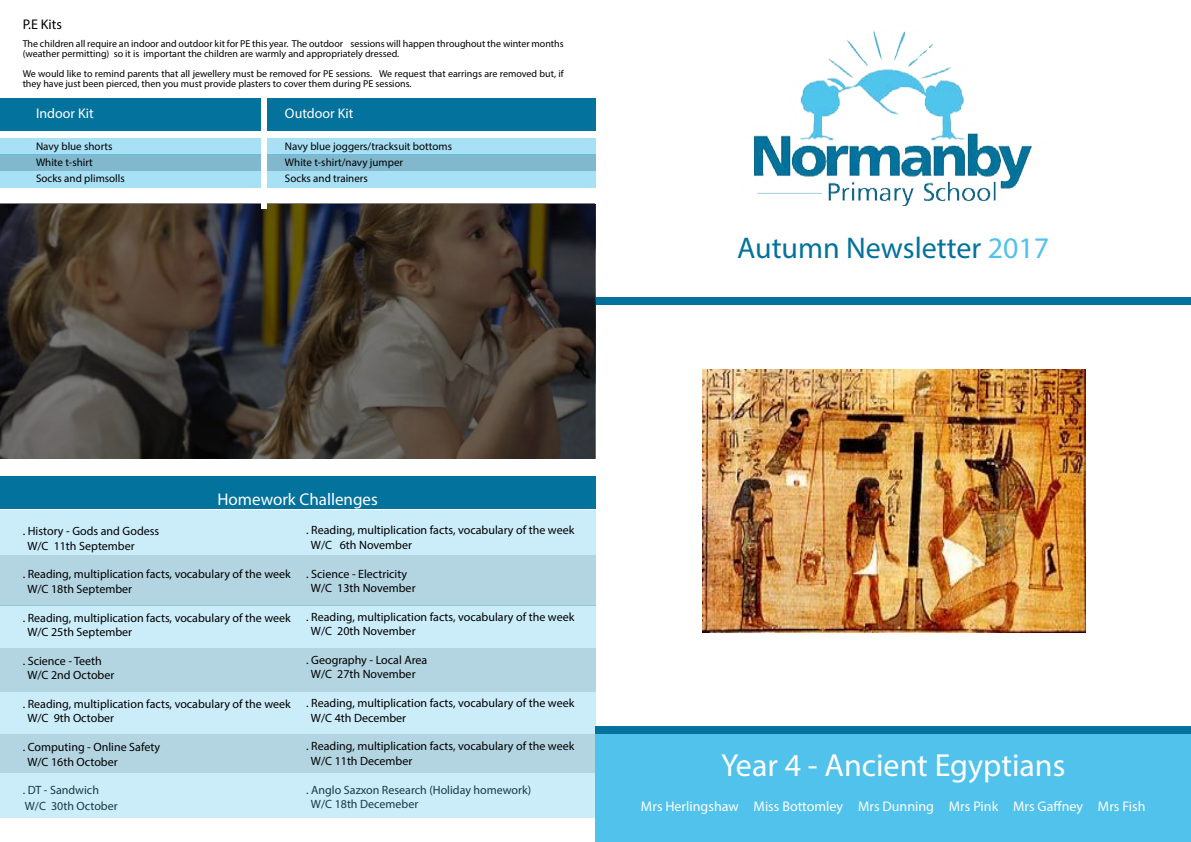
<style>
.page{position:relative;width:1191px;height:842px;background:#fff}
.page>*{position:absolute;margin:0;border:0;box-sizing:border-box;transform-origin:0 0}
.t1{font:32px "Myriad Pro";color:#fff}
.t2{font:30px "Myriad Pro";color:#03729d}
.t3{font:17px "Myriad Pro";color:#fff}
.t4{font:14px "Myriad Pro";color:#fff}
.t5{font:14px "Myriad Pro";color:#000}
.t6{font:12px/14.4px "Myriad Pro";color:#000}
.t7{font:11px/16px "Myriad Pro";color:#000}
.t8{font:10px/10px "Myriad Pro";color:#000}
.s1{color:#51c2eb}
</style>
<div class="page">
<div style="left:0;top:734px;width:595px;height:38px;background:#b3d4e1"></div>
<div style="left:0;top:692px;width:595px;height:42px;background:#cbecf9"></div>
<div style="left:0;top:648px;width:595px;height:44px;background:#b3d4e1"></div>
<div style="left:0;top:605px;width:595px;height:43px;background:#cbecf9"></div>
<div style="left:0;top:555px;width:595px;height:50px;background:#b3d4e1"></div>
<div style="left:0;top:510px;width:595px;height:45px;background:#cbecf9"></div>
<img style="left:753px;top:30px;width:279px;height:177px">
<div style="left:595px;top:726px;width:596px;height:116px;background:#51c2eb"></div>
<div style="left:595px;top:726px;width:596px;height:8px;background:#03729d"></div>
<div style="left:595px;top:297px;width:596px;height:7px;background:#03729d"></div>
<div style="left:0;top:476px;width:595px;height:33px;background:#03729d"></div>
<svg style="left:0;top:203px;width:595px;height:256px;background:#413a33"></svg>
<div style="left:0;top:171px;width:595px;height:17px;background:#a8e0f5"></div>
<div style="left:0;top:155px;width:595px;height:16px;background:#81b8ce"></div>
<div style="left:0;top:139px;width:595px;height:16px;background:#a8e0f5"></div>
<div style="left:0;top:98px;width:595px;height:32px;background:#03729d"></div>
<div style="left:261px;top:95px;width:6px;height:114px;background:#fff"></div>
<img style="left:702px;top:369px;width:383px;height:264px">
<div style="left:0;top:772px;width:595px;height:45px;background:#cbecf9"></div>
<p class="t5" style="left:23px;top:16px;width:41px">P.E Kits</p>
<p class="t8" style="left:23px;top:38px;width:542px">The children all require an indoor and outdoor kit for PE this year. The outdoor sessions will happen throughout the winter months (weather permitting) so it is important the children are warmly and appropriately dressed.</p>
<p class="t8" style="left:23px;top:68px;width:542px">We would like to remind parents that all jewellery must be removed for PE sessions. We request that earrings are removed but, if they have just been pierced, then you must provide plasters to cover them during PE sessions.</p>
<p class="t4" style="left:36px;top:105px;width:59px">Indoor Kit</p>
<p class="t7" style="left:36px;top:138px;width:90px">Navy blue shorts<br>White t-shirt<br>Socks and plimsolls</p>
<p class="t4" style="left:285px;top:105px;width:70px">Outdoor Kit</p>
<p class="t7" style="left:285px;top:138px;width:169px">Navy blue joggers/tracksuit bottoms<br>White t-shirt/navy jumper<br>Socks and trainers</p>
<h2 class="t2" style="left:737px;top:229px;width:314px">Autumn Newsletter <span class="s1">2017</span></h2>
<h3 class="t3" style="left:217px;top:489px;width:162px">Homework Challenges</h3>
<p class="t6" style="left:27px;top:524px;width:133px;text-indent:-5px">. History - Gods and Godess<br>W/C 11th September</p>
<p class="t6" style="left:27px;top:567px;width:265px;text-indent:-5px">. Reading, multiplication facts, vocabulary of the week<br>W/C 18th September</p>
<p class="t6" style="left:27px;top:610px;width:265px;text-indent:-5px">. Reading, multiplication facts, vocabulary of the week<br>W/C 25th September</p>
<p class="t6" style="left:27px;top:653px;width:88px;text-indent:-5px">. Science - Teeth<br>W/C 2nd October</p>
<p class="t6" style="left:27px;top:696px;width:265px;text-indent:-5px">. Reading, multiplication facts, vocabulary of the week<br>W/C 9th October</p>
<p class="t6" style="left:27px;top:740px;width:134px;text-indent:-5px">. Computing - Online Safety<br>W/C 16th October</p>
<p class="t6" style="left:23px;top:782px;width:97px;line-height:15.6px">. DT - Sandwich<br>W/C 30th October</p>
<p class="t6" style="left:311px;top:523px;width:265px;text-indent:-5px">. Reading, multiplication facts, vocabulary of the week<br>W/C 6th November</p>
<p class="t6" style="left:311px;top:566px;width:106px;text-indent:-5px">. Science - Electricity<br>W/C 13th November</p>
<p class="t6" style="left:311px;top:609px;width:265px;text-indent:-5px">. Reading, multiplication facts, vocabulary of the week<br>W/C 20th November</p>
<p class="t6" style="left:306px;top:653px;width:123px;text-align:center">. Geography - Local Area<br>W/C 27th November</p>
<p class="t6" style="left:311px;top:696px;width:265px;text-indent:-5px">. Reading, multiplication facts, vocabulary of the week<br>W/C 4th December</p>
<p class="t6" style="left:311px;top:739px;width:265px;text-indent:-5px">. Reading, multiplication facts, vocabulary of the week<br>W/C 11th December</p>
<p class="t6" style="left:311px;top:782px;width:222px;text-indent:-5px">. Anglo Sazxon Research (Holiday homework)<br>W/C 18th Decemeber</p>
<h1 class="t1" style="left:721px;top:745px;width:346px">Year 4 - Ancient Egyptians</h1>
<p class="t4" style="left:641px;top:797px;width:506px">Mrs Herlingshaw Miss Bottomley Mrs Dunning Mrs Pink Mrs Gaffney Mrs Fish</p>
</div>
